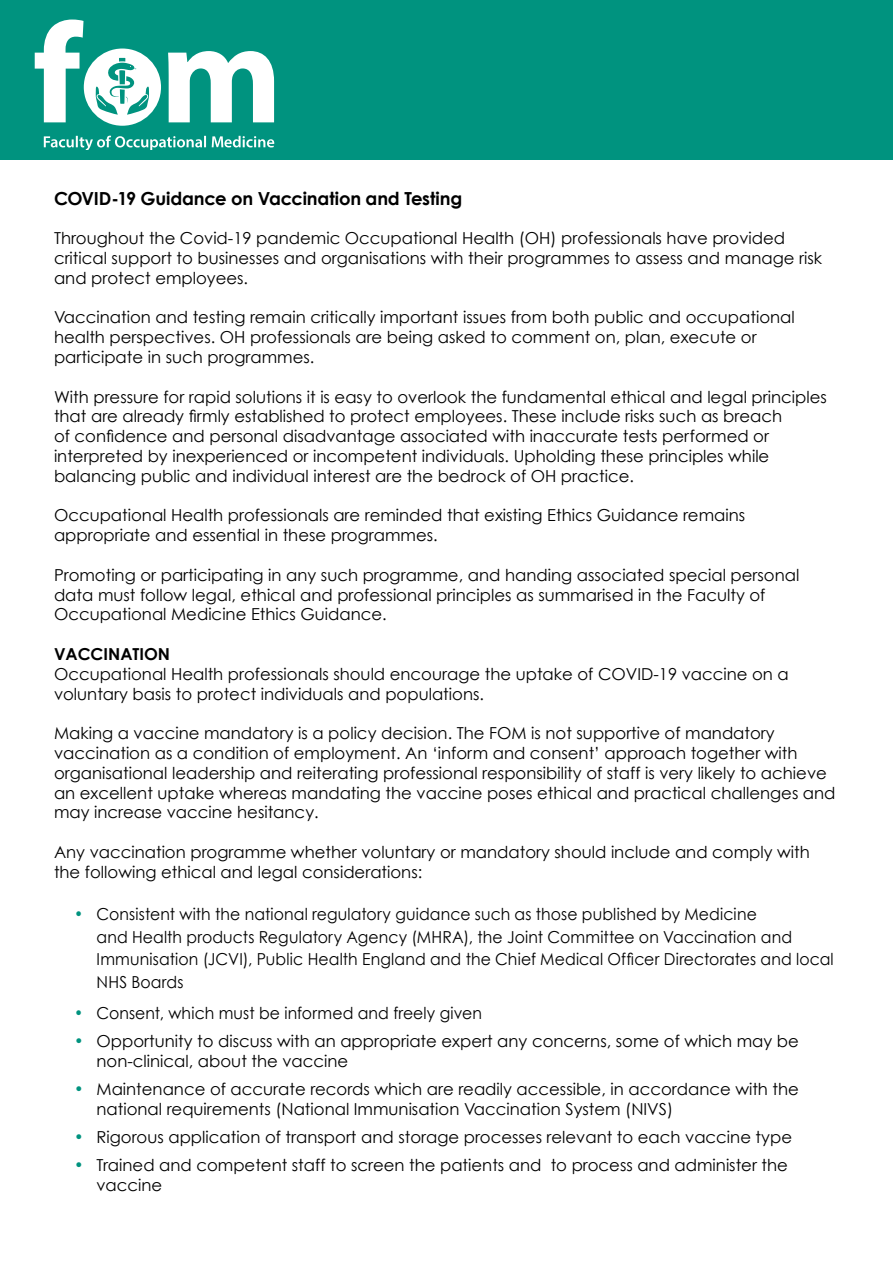
<style>
.page{position:relative;width:893px;height:1263px;background:#fff}
.page>*{position:absolute;margin:0;border:0;box-sizing:border-box;transform-origin:0 0}
.t1{font:700 18px "Century Gothic";letter-spacing:-.01em;color:#000}
.t2{font:16.5px/19.8px "Century Gothic";color:#000}
.t3{font:16.5px/22.5px "Century Gothic";color:#000;scale:.95 1}
.t4{font:700 16.5px "Century Gothic";color:#000}
.s1{color:#00937f}
</style>
<div class="page">
<div style="left:0;top:0;width:893px;height:160px;background:#00937f"></div>
<svg style="left:44px;top:136px;width:230px;height:13px"></svg>
<svg style="left:168px;top:51px;width:106px;height:71px"></svg>
<svg style="left:35px;top:20px;width:126px;height:106px"></svg>
<p class="t1" style="left:54px;top:187px;width:410px">COVID-19 Guidance on Vaccination and Testing</p>
<p class="t2" style="left:54px;top:228px;width:770px">Throughout the Covid-19 pandemic Occupational Health (OH) professionals have provided critical support to businesses and organisations with their programmes to assess and manage risk and protect employees.</p>
<p class="t2" style="left:54px;top:307px;width:742px">Vaccination and testing remain critically important issues from both public and occupational health perspectives. OH professionals are being asked to comment on, plan, execute or participate in such programmes.</p>
<p class="t2" style="left:54px;top:386px;width:774px">With pressure for rapid solutions it is easy to overlook the fundamental ethical and legal principles that are already firmly established to protect employees. These include risks such as breach<br>of confidence and personal disadvantage associated with inaccurate tests performed or interpreted by inexperienced or incompetent individuals. Upholding these principles while balancing public and individual interest are the bedrock of OH practice.</p>
<p class="t2" style="left:54px;top:505px;width:693px">Occupational Health professionals are reminded that existing Ethics Guidance remains appropriate and essential in these programmes.</p>
<p class="t2" style="left:54px;top:565px;width:747px">Promoting or participating in any such programme, and handing associated special personal data must follow legal, ethical and professional principles as summarised in the Faculty of<br>Occupational Medicine Ethics Guidance.</p>
<p class="t4" style="left:54px;top:644px;width:118px">VACCINATION</p>
<p class="t2" style="left:54px;top:664px;width:736px">Occupational Health professionals should encourage the uptake of COVID-19 vaccine on a voluntary basis to protect individuals and populations.</p>
<p class="t2" style="left:54px;top:723px;width:783px">Making a vaccine mandatory is a policy decision. The FOM is not supportive of mandatory vaccination as a condition of employment. An ‘inform and consent’ approach together with organisational leadership and reiterating professional responsibility of staff is very likely to achieve an excellent uptake whereas mandating the vaccine poses ethical and practical challenges and may increase vaccine hesitancy.</p>
<p class="t2" style="left:54px;top:842px;width:757px">Any vaccination programme whether voluntary or mandatory should include and comply with the following ethical and legal considerations:</p>
<p class="t3" style="left:97px;top:903px;width:777px;text-indent:-21px"><span class="s1">•</span> Consistent with the national regulatory guidance such as those published by Medicine<br>and Health products Regulatory Agency (MHRA), the Joint Committee on Vaccination and Immunisation (JCVI), Public Health England and the Chief Medical Officer Directorates and local NHS Boards</p>
<p class="t3" style="left:75px;top:1001px;width:430px"><span class="s1">•</span> Consent, which must be informed and freely given</p>
<p class="t2" style="left:97px;top:1031px;width:704px;text-indent:-21px"><span class="s1">•</span> Opportunity to discuss with an appropriate expert any concerns, some of which may be non-clinical, about the vaccine</p>
<p class="t2" style="left:96px;top:1079px;width:704px;text-indent:-21px"><span class="s1">•</span> Maintenance of accurate records which are readily accessible, in accordance with the national requirements (National Immunisation Vaccination System (NIVS)</p>
<p class="t2" style="left:75px;top:1127px;width:718px"><span class="s1">•</span> Rigorous application of transport and storage processes relevant to each vaccine type</p>
<p class="t2" style="left:96px;top:1155px;width:693px;text-indent:-21px"><span class="s1">•</span> Trained and competent staff to screen the patients and to process and administer the vaccine</p>
</div>
